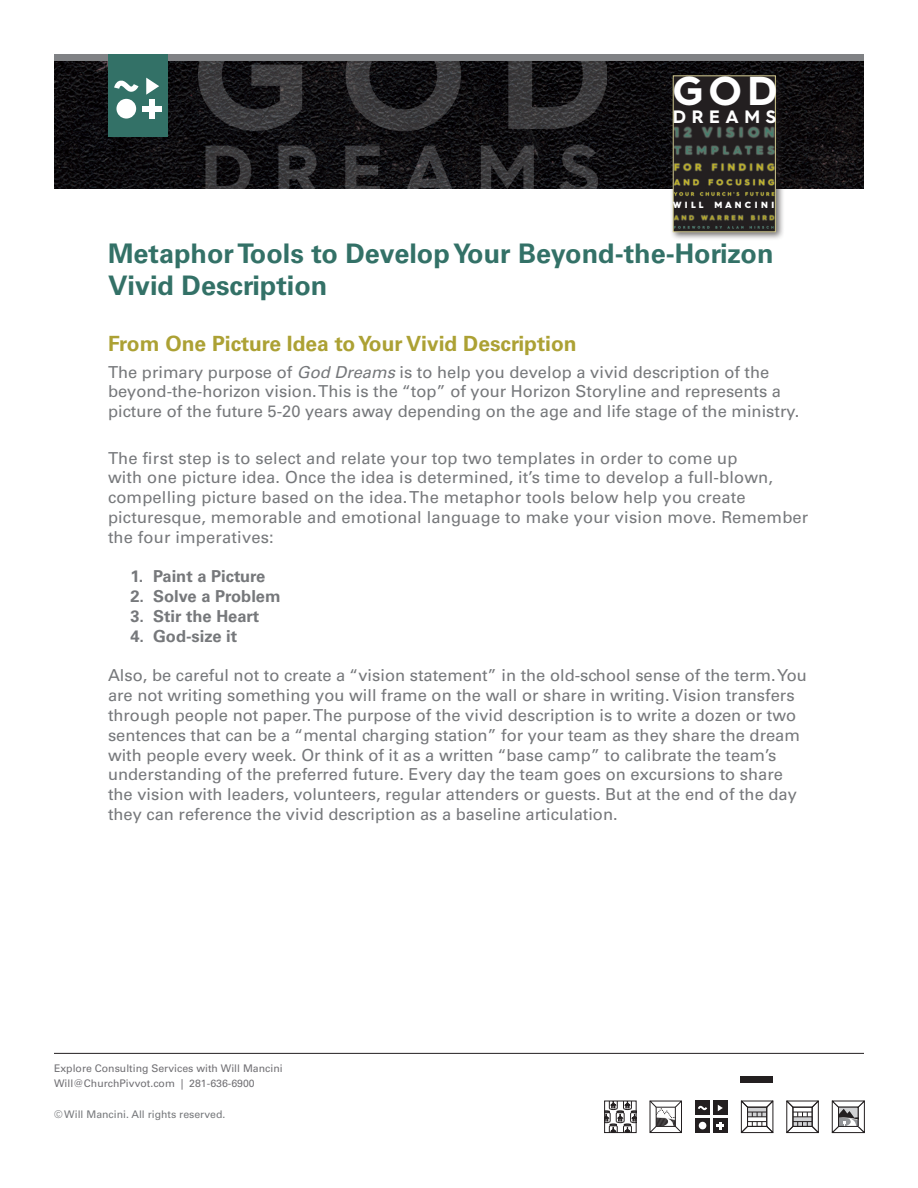
<style>
.page{position:relative;width:918px;height:1188px;background:#fff}
.page>*{position:absolute;margin:0;border:0;box-sizing:border-box;transform-origin:0 0}
.t1{font:700 40.5px "Hurme Geometric Sans 4";color:#fff}
.t2{font:700 27px/32.4px "Univers LT Std";color:#337167}
.t3{font:700 21px "Univers LT Std";color:#aca134}
.t4{font:700 18px "Hurme Geometric Sans 4";letter-spacing:.31em;color:#fff}
.t5{font:16.5px/19.8px "Univers LT Std";color:#76787b}
.t6{font:700 16.5px "Univers LT Std";color:#76787b}
.t7{font:10.5px/15.1px "Univers LT Std";color:#717074}
.t8{font:10.5px "Univers LT Std";color:#76787b}
.t9{font:900 9px "Hurme Geometric Sans 4";color:#fff}
.s1{font-style:italic}
</style>
<div class="page">
<hr style="left:54px;top:1053px;width:810px;height:1px;background:#231f20">
<svg style="left:831px;top:1100px;width:34px;height:34px"></svg>
<div style="left:838px;top:1107px;width:20px;height:20px;border:1px solid #231f20"></div>
<svg style="left:695px;top:1118px;width:15px;height:15px"></svg>
<div style="left:713px;top:1118px;width:15px;height:15px;background:#231f20"></div>
<div style="left:713px;top:1101px;width:15px;height:14px;background:#231f20"></div>
<svg style="left:717px;top:1122px;width:7px;height:7px"></svg>
<div style="left:699px;top:1122px;width:7px;height:7px;background:#fff;border-radius:50%"></div>
<svg style="left:718px;top:1105px;width:5px;height:6px"></svg>
<div style="left:695px;top:1101px;width:15px;height:14px;background:#231f20"></div>
<svg style="left:698px;top:1106px;width:9px;height:4px"></svg>
<svg style="left:606px;top:1103px;width:28px;height:28px"></svg>
<div style="left:604px;top:1101px;width:32px;height:32px;border:1px solid #231f20"></div>
<svg style="left:740px;top:1100px;width:34px;height:34px"></svg>
<svg style="left:649px;top:1100px;width:33px;height:34px"></svg>
<svg style="left:786px;top:1100px;width:33px;height:34px"></svg>
<img style="left:54px;top:61px;width:810px;height:128px">
<img style="left:198px;top:61px;width:409px;height:128px">
<div style="left:54px;top:54px;width:810px;height:7px;background:#808285"></div>
<div style="left:108px;top:54px;width:60px;height:82px;background:#337167"></div>
<svg style="left:114px;top:80px;width:25px;height:12px"></svg>
<svg style="left:146px;top:78px;width:13px;height:17px"></svg>
<div style="left:116px;top:99px;width:20px;height:20px;background:#fff;border-radius:50%"></div>
<div style="left:143px;top:106px;width:19px;height:5px;background:#fff"></div>
<div style="left:149px;top:99px;width:6px;height:19px;background:#fff"></div>
<div style="left:669px;top:72px;width:115px;height:169px;background:#231f20;opacity:.65"></div>
<img style="left:675px;top:77px;width:99px;height:153px">
<div style="left:673px;top:75px;width:103px;height:157px;border:1px solid #d0c88e"></div>
<div style="left:741px;top:1076px;width:32px;height:6px;background:#231f20"></div>
<p class="t1" style="left:673px;top:62px;width:106px">GOD</p>
<p class="t4" style="left:673px;top:104px;width:105px">DREAMS</p>
<p class="t9" style="left:673px;top:199px;width:32px">W I L L</p>
<p class="t9" style="left:714px;top:199px;width:61px">M A N C I N I</p>
<p class="t2" style="left:108px;top:237px;width:667px">Metaphor Tools to Develop Your Beyond-the-Horizon<br>Vivid Description</p>
<p class="t3" style="left:108px;top:331px;width:470px">From One Picture Idea to Your Vivid Description</p>
<p class="t5" style="left:108px;top:362px;width:693px">The primary purpose of <span class="s1">God Dreams</span> is to help you develop a vivid description of the beyond-the-horizon vision. This is the “top” of your Horizon Storyline and represents a picture of the future 5-20 years away depending on the age and life stage of the ministry.</p>
<p class="t5" style="left:108px;top:448px;width:702px">The first step is to select and relate your top two templates in order to come up<br>with one picture idea. Once the idea is determined, it’s time to develop a full-blown, compelling picture based on the idea. The metaphor tools below help you create picturesque, memorable and emotional language to make your vision move. Remember the four imperatives:</p>
<p class="t6" style="left:130px;top:567px;width:136px">1. Paint a Picture</p>
<p class="t6" style="left:130px;top:587px;width:152px">2. Solve a Problem</p>
<p class="t6" style="left:130px;top:607px;width:130px">3. Stir the Heart</p>
<p class="t6" style="left:130px;top:626px;width:108px">4. God-size it</p>
<p class="t5" style="left:108px;top:666px;width:700px">Also, be careful not to create a “vision statement” in the old-school sense of the term. You are not writing something you will frame on the wall or share in writing. Vision transfers through people not paper. The purpose of the vivid description is to write a dozen or two sentences that can be a “mental charging station” for your team as they share the dream with people every week. Or think of it as a written “base camp” to calibrate the team’s understanding of the preferred future. Every day the team goes on excursions to share the vision with leaders, volunteers, regular attenders or guests. But at the end of the day they can reference the vivid description as a baseline articulation.</p>
<p class="t7" style="left:54px;top:1061px;width:230px">Explore Consulting Services with Will Mancini<br>Will@ChurchPivvot.com | 281-636-6900</p>
<p class="t8" style="left:54px;top:1108px;width:173px">© Will Mancini. All rights reserved.</p>
</div>
